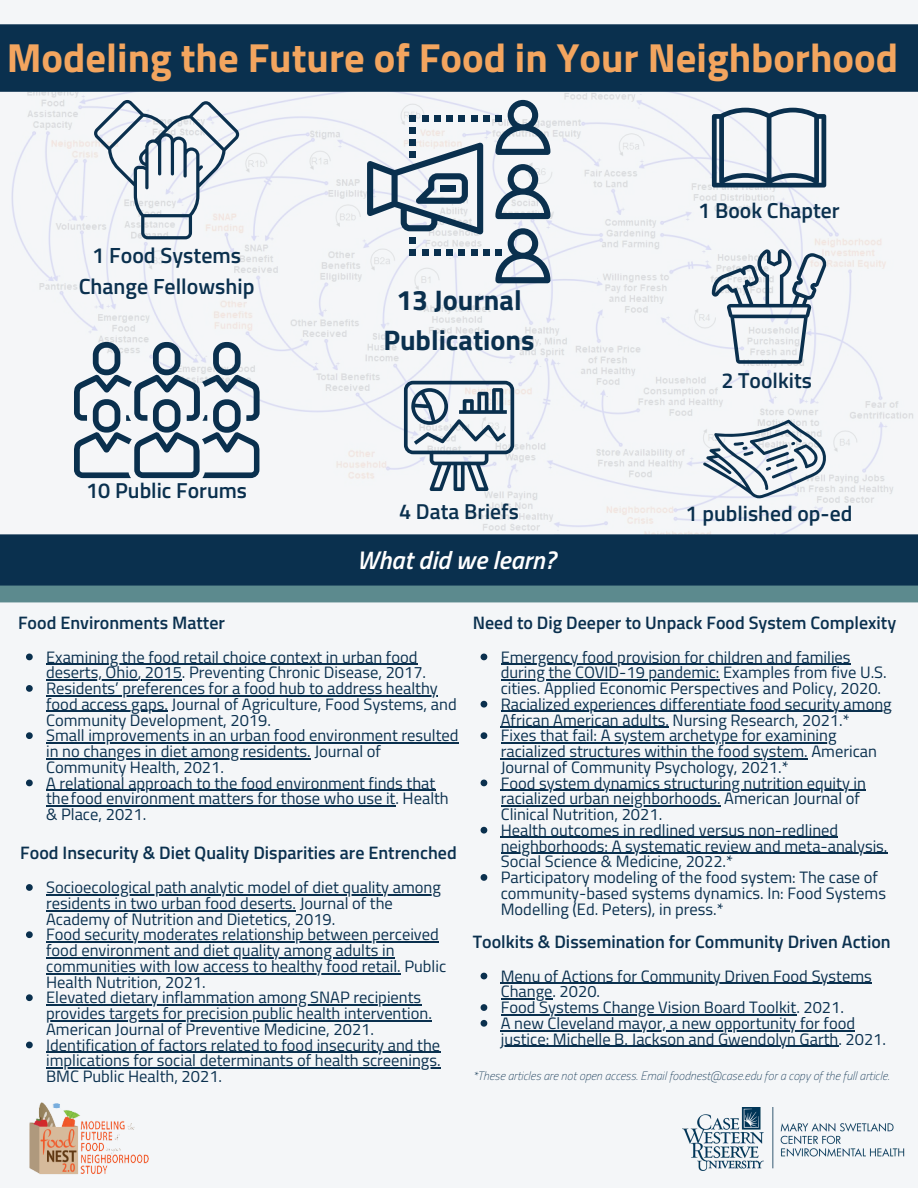
<style>
.page{position:relative;width:918px;height:1188px;background:#f4f6f8}
.page>*{position:absolute;margin:0;border:0;box-sizing:border-box;transform-origin:0 0}
.t1{font:700 40.65px "Titillium Web";color:#f3a55f}
.t2{font:700 28.35px/39.3px "Titillium Web";color:#0a304e;text-align:center}
.t3{font:italic 600 25.5px "Titillium Web";color:#fff}
.t4{font:600 21.9px/30.3px "Titillium Web";color:#0a304e;text-align:center}
.t5{font:600 21.6px "Titillium Web";color:#0a304e}
.t6{font:600 18px "Titillium Web";color:#0a304e}
.t7{font:16.5px/15.8px "Titillium Web";color:#0a304e}
.t8{font:italic 100 12px "Titillium Web";color:#0a304e}
</style>
<div class="page">
<img style="left:11px;top:92px;width:902px;height:442px">
<svg style="left:74px;top:342px;width:186px;height:136px"></svg>
<svg style="left:495px;top:100px;width:55px;height:55px"></svg>
<svg style="left:495px;top:164px;width:55px;height:55px"></svg>
<svg style="left:495px;top:228px;width:55px;height:55px"></svg>
<svg style="left:367px;top:140px;width:116px;height:94px"></svg>
<div style="left:410px;top:127px;width:6px;height:7px;background:#0a304e"></div>
<svg style="left:410px;top:115px;width:6px;height:6px"></svg>
<svg style="left:422px;top:115px;width:6px;height:6px"></svg>
<svg style="left:434px;top:115px;width:6px;height:6px"></svg>
<svg style="left:447px;top:115px;width:6px;height:6px"></svg>
<svg style="left:459px;top:115px;width:6px;height:6px"></svg>
<svg style="left:471px;top:115px;width:6px;height:6px"></svg>
<svg style="left:483px;top:115px;width:6px;height:6px"></svg>
<div style="left:495px;top:115px;width:7px;height:6px;background:#0a304e"></div>
<svg style="left:410px;top:250px;width:6px;height:6px"></svg>
<div style="left:410px;top:237px;width:6px;height:7px;background:#0a304e"></div>
<svg style="left:422px;top:250px;width:6px;height:6px"></svg>
<svg style="left:434px;top:250px;width:6px;height:6px"></svg>
<svg style="left:447px;top:250px;width:6px;height:6px"></svg>
<svg style="left:459px;top:250px;width:6px;height:6px"></svg>
<svg style="left:471px;top:250px;width:6px;height:6px"></svg>
<svg style="left:483px;top:250px;width:6px;height:6px"></svg>
<div style="left:495px;top:250px;width:7px;height:6px;background:#0a304e"></div>
<svg style="left:712px;top:108px;width:114px;height:80px"></svg>
<svg style="left:712px;top:249px;width:115px;height:115px"></svg>
<svg style="left:404px;top:381px;width:110px;height:110px"></svg>
<svg style="left:94px;top:100px;width:145px;height:139px"></svg>
<svg style="left:26px;top:654px;width:7px;height:6px"></svg>
<hr style="left:46px;top:664px;width:372px;height:1px;background:#0a304e">
<hr style="left:46px;top:679px;width:92px;height:2px;background:#0a304e">
<hr style="left:138px;top:679px;width:44px;height:2px;background:#0a304e">
<svg style="left:26px;top:685px;width:7px;height:7px"></svg>
<hr style="left:46px;top:695px;width:392px;height:1px;background:#0a304e">
<hr style="left:46px;top:711px;width:122px;height:1px;background:#0a304e">
<svg style="left:26px;top:732px;width:7px;height:7px"></svg>
<hr style="left:46px;top:742px;width:413px;height:2px;background:#0a304e">
<hr style="left:46px;top:758px;width:265px;height:1px;background:#0a304e">
<svg style="left:26px;top:780px;width:7px;height:6px"></svg>
<hr style="left:46px;top:790px;width:389px;height:1px;background:#0a304e">
<hr style="left:46px;top:805px;width:349px;height:2px;background:#0a304e">
<svg style="left:481px;top:654px;width:6px;height:6px"></svg>
<hr style="left:501px;top:664px;width:350px;height:1px;background:#0a304e">
<hr style="left:501px;top:679px;width:219px;height:2px;background:#0a304e">
<svg style="left:481px;top:701px;width:6px;height:7px"></svg>
<hr style="left:501px;top:711px;width:391px;height:1px;background:#0a304e">
<hr style="left:501px;top:727px;width:168px;height:1px;background:#0a304e">
<svg style="left:481px;top:732px;width:6px;height:7px"></svg>
<hr style="left:501px;top:742px;width:335px;height:2px;background:#0a304e">
<hr style="left:501px;top:758px;width:307px;height:1px;background:#0a304e">
<svg style="left:481px;top:780px;width:6px;height:6px"></svg>
<hr style="left:501px;top:790px;width:365px;height:1px;background:#0a304e">
<hr style="left:501px;top:805px;width:220px;height:2px;background:#0a304e">
<svg style="left:481px;top:827px;width:6px;height:7px"></svg>
<hr style="left:501px;top:837px;width:337px;height:1px;background:#0a304e">
<hr style="left:501px;top:853px;width:387px;height:1px;background:#0a304e">
<svg style="left:481px;top:874px;width:6px;height:7px"></svg>
<div style="left:0;top:24px;width:918px;height:68px;background:#0a304e"></div>
<img style="left:29px;top:1102px;width:120px;height:73px">
<img style="left:683px;top:1108px;width:222px;height:63px">
<div style="left:0;top:534px;width:918px;height:57px;background:#0a304e"></div>
<div style="left:0;top:586px;width:918px;height:16px;background:#5c8a8e"></div>
<svg style="left:703px;top:420px;width:124px;height:78px"></svg>
<svg style="left:481px;top:973px;width:6px;height:6px"></svg>
<hr style="left:501px;top:983px;width:371px;height:1px;background:#0a304e">
<hr style="left:501px;top:999px;width:51px;height:1px;background:#0a304e">
<svg style="left:481px;top:1004px;width:6px;height:7px"></svg>
<hr style="left:501px;top:1014px;width:295px;height:1px;background:#0a304e">
<svg style="left:481px;top:1020px;width:6px;height:7px"></svg>
<hr style="left:501px;top:1030px;width:354px;height:1px;background:#0a304e">
<hr style="left:501px;top:1046px;width:337px;height:1px;background:#0a304e">
<svg style="left:26px;top:884px;width:7px;height:7px"></svg>
<hr style="left:46px;top:894px;width:395px;height:1px;background:#0a304e">
<hr style="left:46px;top:910px;width:250px;height:1px;background:#0a304e">
<svg style="left:26px;top:931px;width:7px;height:7px"></svg>
<hr style="left:46px;top:941px;width:393px;height:2px;background:#0a304e">
<hr style="left:46px;top:957px;width:349px;height:1px;background:#0a304e">
<hr style="left:46px;top:973px;width:355px;height:1px;background:#0a304e">
<svg style="left:26px;top:994px;width:7px;height:7px"></svg>
<hr style="left:46px;top:1004px;width:375px;height:2px;background:#0a304e">
<hr style="left:46px;top:1020px;width:386px;height:1px;background:#0a304e">
<svg style="left:26px;top:1042px;width:7px;height:6px"></svg>
<hr style="left:46px;top:1052px;width:394px;height:1px;background:#0a304e">
<hr style="left:46px;top:1067px;width:395px;height:2px;background:#0a304e">
<p class="t1" style="left:7px;top:26px;width:893px">Modeling the Future of Food in Your Neighborhood</p>
<p class="t4" style="left:79px;top:240px;width:177px">1 Food Systems<br>Change Fellowship</p>
<p class="t5" style="left:86px;top:474px;width:162px">10 Public Forums</p>
<p class="t6" style="left:18px;top:608px;width:208px">Food Environments Matter</p>
<p class="t2" style="left:383px;top:280px;width:153px">13 Journal<br>Publications</p>
<p class="t5" style="left:399px;top:494px;width:121px">4 Data Briefs</p>
<p class="t3" style="left:357px;top:541px;width:200px">What did we learn?</p>
<p class="t5" style="left:698px;top:193px;width:143px">1 Book Chapter</p>
<p class="t5" style="left:721px;top:364px;width:92px">2 Toolkits</p>
<p class="t5" style="left:686px;top:496px;width:168px">1 published op-ed</p>
<p class="t6" style="left:473px;top:608px;width:425px">Need to Dig Deeper to Unpack Food System Complexity</p>
<p class="t7" style="left:46px;top:649px;width:382px">Examining the food retail choice context in urban food deserts, Ohio, 2015. Preventing Chronic Disease, 2017.</p>
<p class="t7" style="left:46px;top:680px;width:412px">Residents’ preferences for a food hub to address healthy food access gaps. Journal of Agriculture, Food Systems, and<br>Community Development, 2019.</p>
<p class="t7" style="left:46px;top:727px;width:414px">Small improvements in an urban food environment resulted in no changes in diet among residents. Journal of<br>Community Health, 2021.</p>
<p class="t7" style="left:46px;top:775px;width:404px">A relational approach to the food environment finds that thefood environment matters for those who use it. Health &amp; Place, 2021.</p>
<p class="t6" style="left:20px;top:839px;width:438px">Food Insecurity &amp; Diet Quality Disparities are Entrenched</p>
<p class="t7" style="left:46px;top:879px;width:396px">Socioecological path analytic model of diet quality among residents in two urban food deserts. Journal of the<br>Academy of Nutrition and Dietetics, 2019.</p>
<p class="t7" style="left:46px;top:926px;width:402px">Food security moderates relationship between perceived food environment and diet quality among adults in communities with low access to healthy food retail. Public Health Nutrition, 2021.</p>
<p class="t7" style="left:46px;top:989px;width:387px">Elevated dietary inflammation among SNAP recipients provides targets for precision public health intervention.<br>American Journal of Preventive Medicine, 2021.</p>
<p class="t7" style="left:46px;top:1037px;width:396px;text-align:justify">Identification of factors related to food insecurity and the implications for social determinants of health screenings.<br>BMC Public Health, 2021.</p>
<p class="t7" style="left:501px;top:649px;width:388px">Emergency food provision for children and families during the COVID-19 pandemic: Examples from five U.S. cities. Applied Economic Perspectives and Policy, 2020.</p>
<p class="t7" style="left:501px;top:696px;width:392px">Racialized experiences differentiate food security among<br>African American adults. Nursing Research, 2021.*</p>
<p class="t7" style="left:501px;top:727px;width:378px">Fixes that fail: A system archetype for examining racialized structures within the food system. American<br>Journal of Community Psychology, 2021.*</p>
<p class="t7" style="left:501px;top:775px;width:367px">Food system dynamics structuring nutrition equity in racialized urban neighborhoods. American Journal of<br>Clinical Nutrition, 2021.</p>
<p class="t7" style="left:501px;top:822px;width:388px">Health outcomes in redlined versus non-redlined neighborhoods: A systematic review and meta-analysis.<br>Social Science &amp; Medicine, 2022.*</p>
<p class="t7" style="left:501px;top:869px;width:387px">Participatory modeling of the food system: The case of community-based systems dynamics. In: Food Systems<br>Modelling (Ed. Peters), in press.*</p>
<p class="t6" style="left:473px;top:928px;width:420px">Toolkits &amp; Dissemination for Community Driven Action</p>
<p class="t7" style="left:501px;top:968px;width:373px">Menu of Actions for Community Driven Food Systems<br>Change. 2020.</p>
<p class="t7" style="left:501px;top:999px;width:345px">Food Systems Change Vision Board Toolkit. 2021.</p>
<p class="t7" style="left:501px;top:1015px;width:387px">A new Cleveland mayor, a new opportunity for food justice: Michelle B. Jackson and Gwendolyn Garth. 2021.</p>
<p class="t8" style="left:473px;top:1066px;width:418px">*These articles are not open access. Email foodnest@case.edu for a copy of the full article.</p>
</div>
